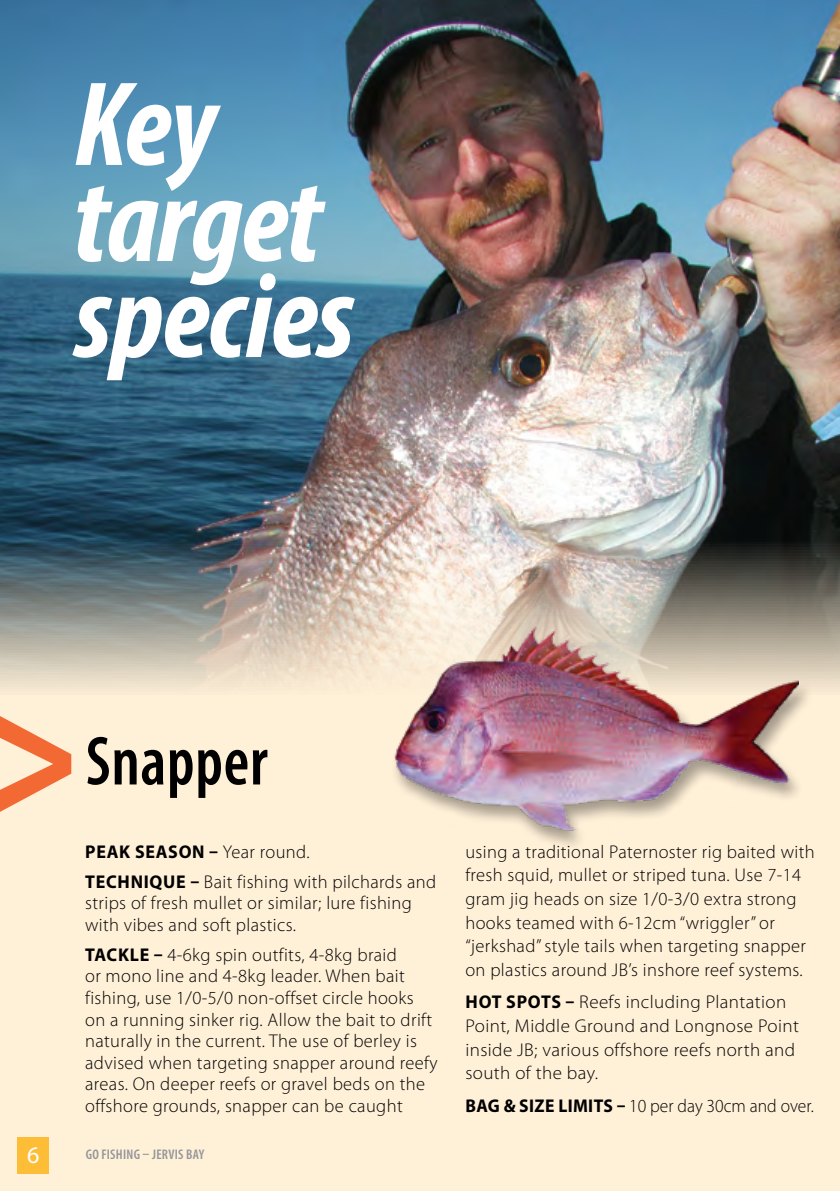
<style>
.page{position:relative;width:840px;height:1191px;background:#fff}
.page>*{position:absolute;margin:0;border:0;box-sizing:border-box;transform-origin:0 0}
.t1{font:italic 700 condensed 121.2px/96px "Myriad Pro";letter-spacing:-.01em;color:#fff}
.t2{font:600 condensed 70px "Myriad Pro";letter-spacing:.01em;color:#000;scale:.93 1}
.t3{font:24px "Myriad Pro";color:#fff}
.Body_Copy__RL{font:300 18.4px/21.6px "Myriad Pro";letter-spacing:.02em;color:#000}
.Body_Copy__RL-2{font:300 18.4px "Myriad Pro";color:#000;scale:.95 1}
.Body_Copy__RL-3{font:700 18.4px "Myriad Pro";letter-spacing:.04em;color:#000}
.t4{font:600 condensed 14px "Myriad Pro";letter-spacing:.02em;color:#939598}
.s1{font-weight:300}
.s2{font-weight:700}
</style>
<div class="page">
<div style="left:0;top:0;width:839px;height:1191px;background:#fff0d8"></div>
<img style="left:0;top:0;width:839px;height:690px">
<div style="left:390px;top:627px;width:425px;height:223px;background:#000;opacity:.35"></div>
<img style="left:392px;top:624px;width:405px;height:211px">
<svg style="left:0;top:716px;width:71px;height:96px"></svg>
<div style="left:18px;top:1137px;width:31px;height:37px;background:#febd36"></div>
<p class="t1" style="left:74px;top:74px;width:282px">Key target species</p>
<p class="t2" style="left:86px;top:718px;width:197px">Snapper</p>
<p class="Body_Copy__RL-3" style="left:85px;top:839px;width:226px">PEAK SEASON – <span class="s1">Year round.</span></p>
<p class="Body_Copy__RL" style="left:85px;top:870px;width:352px"><span class="s2">TECHNIQUE –</span> Bait fishing with pilchards and strips of fresh mullet or similar; lure fishing with vibes and soft plastics.</p>
<p class="Body_Copy__RL" style="left:85px;top:943px;width:354px"><span class="s2">TACKLE –</span> 4-6kg spin outfits, 4-8kg braid<br>or mono line and 4-8kg leader. When bait fishing, use 1/0-5/0 non-offset circle hooks on a running sinker rig. Allow the bait to drift naturally in the current. The use of berley is advised when targeting snapper around reefy areas. On deeper reefs or gravel beds on the offshore grounds, snapper can be caught</p>
<h3 class="t3" style="left:27px;top:1140px;width:14px">6</h3>
<p class="t4" style="left:86px;top:1145px;width:120px">GO FISHING – JERVIS BAY</p>
<p class="Body_Copy__RL" style="left:465px;top:839px;width:350px;line-height:23.6px">using a traditional Paternoster rig baited with fresh squid, mullet or striped tuna. Use 7-14 gram jig heads on size 1/0-3/0 extra strong hooks teamed with 6-12cm “wriggler” or “jerkshad” style tails when targeting snapper on plastics around JB’s inshore reef systems.</p>
<p class="Body_Copy__RL" style="left:465px;top:990px;width:335px;line-height:23.6px"><span class="s2">HOT SPOTS –</span> Reefs including Plantation Point, Middle Ground and Longnose Point inside JB; various offshore reefs north and south of the bay.</p>
<p class="Body_Copy__RL-2" style="left:465px;top:1094px;width:368px"><span class="s2">BAG &amp; SIZE LIMITS –</span> 10 per day 30cm and over.</p>
</div>
